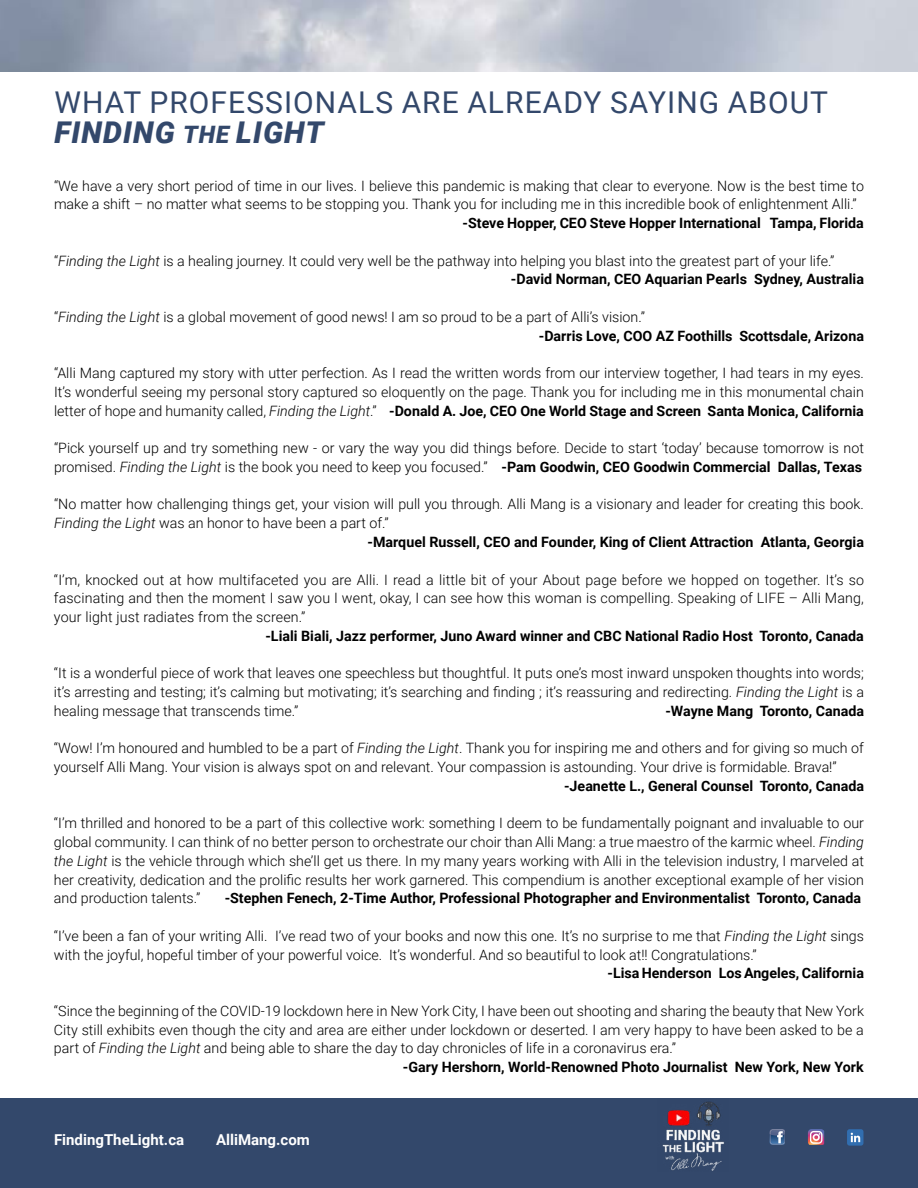
<style>
.page{position:relative;width:918px;height:1188px;background:#fff}
.page>*{position:absolute;margin:0;border:0;box-sizing:border-box;transform-origin:0 0}
.t1{font:30px/30px "Roboto";letter-spacing:.035em;color:#33486b}
.t2{font:700 15px "Roboto";color:#fff}
.t3{font:300 14.25px/18.8px "Roboto";color:#000}
.t4{font:700 14.25px "Roboto";color:#000}
.s1{font-weight:900;font-style:italic}
.s2{font-weight:900;font-style:italic;font-size:24px}
.s3{font-style:italic}
.s4{font-weight:700}
</style>
<div class="page">
<div style="left:0;top:1098px;width:918px;height:90px;background:#33486b"></div>
<img style="left:770px;top:1129px;width:15px;height:2px">
<svg style="left:770px;top:1131px;width:15px;height:14px"></svg>
<img style="left:662px;top:1101px;width:62px;height:70px">
<svg style="left:808px;top:1129px;width:16px;height:16px"></svg>
<svg style="left:847px;top:1129px;width:16px;height:17px"></svg>
<h1 class="t1" style="left:55px;top:86px;width:775px">WHAT PROFESSIONALS ARE ALREADY SAYING ABOUT<br><span class="s1">FINDING</span> <span class="s2">THE</span> <span class="s1">LIGHT</span></h1>
<p class="t3" style="left:54px;top:176px;width:812px">“We have a very short period of time in our lives. I believe this pandemic is making that clear to everyone. Now is the best time to make a shift – no matter what seems to be stopping you. Thank you for including me in this incredible book of enlightenment Alli.”</p>
<p class="t4" style="left:463px;top:213px;width:403px">-Steve Hopper, CEO Steve Hopper International Tampa, Florida</p>
<p class="t3" style="left:511px;top:251px;width:355px;text-indent:-457px">“<span class="s3">Finding the Light</span> is a healing journey. It could very well be the pathway into helping you blast into the greatest part of your life.” <span class="s4">-David Norman, CEO Aquarian Pearls Sydney, Australia</span></p>
<p class="t3" style="left:539px;top:307px;width:327px;text-indent:-485px">“<span class="s3">Finding the Light</span> is a global movement of good news! I am so proud to be a part of Alli’s vision.”<br><span class="s4">-Darris Love, COO AZ Foothills Scottsdale, Arizona</span></p>
<p class="t3" style="left:54px;top:363px;width:811px;text-align:justify">“Alli Mang captured my story with utter perfection. As I read the written words from our interview together, I had tears in my eyes.<br>It’s wonderful seeing my personal story captured so eloquently on the page. Thank you for including me in this monumental chain letter of hope and humanity called, <span class="s3">Finding the Light</span>.” <span class="s4">-Donald A. Joe, CEO One World Stage and Screen Santa Monica, California</span></p>
<p class="t3" style="left:54px;top:438px;width:811px">“Pick yourself up and try something new - or vary the way you did things before. Decide to start ‘today’ because tomorrow is not promised. <span class="s3">Finding the Light</span> is the book you need to keep you focused.” <span class="s4">-Pam Goodwin, CEO Goodwin Commercial Dallas, Texas</span></p>
<p class="t3" style="left:54px;top:495px;width:811px">“No matter how challenging things get, your vision will pull you through. Alli Mang is a visionary and leader for creating this book.</p>
<p class="t3" style="left:54px;top:513px;width:336px"><span class="s3">Finding the Light</span> was an honor to have been a part of.”</p>
<p class="t4" style="left:368px;top:532px;width:498px">-Marquel Russell, CEO and Founder, King of Client Attraction Atlanta, Georgia</p>
<p class="t3" style="left:54px;top:570px;width:812px;text-align:justify">“I’m, knocked out at how multifaceted you are Alli. I read a little bit of your About page before we hopped on together. It’s so fascinating and then the moment I saw you I went, okay, I can see how this woman is compelling. Speaking of LIFE – Alli Mang, your light just radiates from the screen.”</p>
<p class="t4" style="left:265px;top:626px;width:600px">-Liali Biali, Jazz performer, Juno Award winner and CBC National Radio Host Toronto, Canada</p>
<p class="t3" style="left:54px;top:663px;width:811px;text-align:justify">“It is a wonderful piece of work that leaves one speechless but thoughtful. It puts one’s most inward unspoken thoughts into words; it’s arresting and testing; it’s calming but motivating; it’s searching and finding ; it’s reassuring and redirecting. <span class="s3">Finding the Light</span> is a healing message that transcends time.”</p>
<p class="t4" style="left:665px;top:701px;width:200px">-Wayne Mang Toronto, Canada</p>
<p class="t3" style="left:54px;top:738px;width:811px">“Wow! I’m honoured and humbled to be a part of <span class="s3">Finding the Light</span>. Thank you for inspiring me and others and for giving so much of yourself Alli Mang. Your vision is always spot on and relevant. Your compassion is astounding. Your drive is formidable. Brava!”</p>
<p class="t4" style="left:564px;top:776px;width:301px">-Jeanette L., General Counsel Toronto, Canada</p>
<p class="t3" style="left:54px;top:813px;width:811px;text-align:justify">“I’m thrilled and honored to be a part of this collective work: something I deem to be fundamentally poignant and invaluable to our global community. I can think of no better person to orchestrate our choir than Alli Mang: a true maestro of the karmic wheel. <span class="s3">Finding the Light</span> is the vehicle through which she’ll get us there. In my many years working with Alli in the television industry, I marveled at her creativity, dedication and the prolific results her work garnered. This compendium is another exceptional example of her vision and production talents.”</p>
<p class="t4" style="left:225px;top:888px;width:638px">-Stephen Fenech, 2-Time Author, Professional Photographer and Environmentalist Toronto, Canada</p>
<p class="t3" style="left:54px;top:926px;width:811px">“I’ve been a fan of your writing Alli. I’ve read two of your books and now this one. It’s no surprise to me that <span class="s3">Finding the Light</span> sings with the joyful, hopeful timber of your powerful voice. It’s wonderful. And so beautiful to look at!! Congratulations.”</p>
<p class="t4" style="left:607px;top:963px;width:258px">-Lisa Henderson Los Angeles, California</p>
<p class="t3" style="left:54px;top:1001px;width:812px">“Since the beginning of the COVID-19 lockdown here in New York City, I have been out shooting and sharing the beauty that New York</p>
<p class="t3" style="left:54px;top:1020px;width:811px">City still exhibits even though the city and area are either under lockdown or deserted. I am very happy to have been asked to be a</p>
<p class="t3" style="left:54px;top:1038px;width:624px">part of <span class="s3">Finding the Light</span> and being able to share the day to day chronicles of life in a coronavirus era.”</p>
<p class="t4" style="left:403px;top:1057px;width:462px">-Gary Hershorn, World-Renowned Photo Journalist New York, New York</p>
<p class="t2" style="left:54px;top:1130px;width:132px">FindingTheLight.ca</p>
<p class="t2" style="left:216px;top:1130px;width:95px">AlliMang.com</p>
</div>
